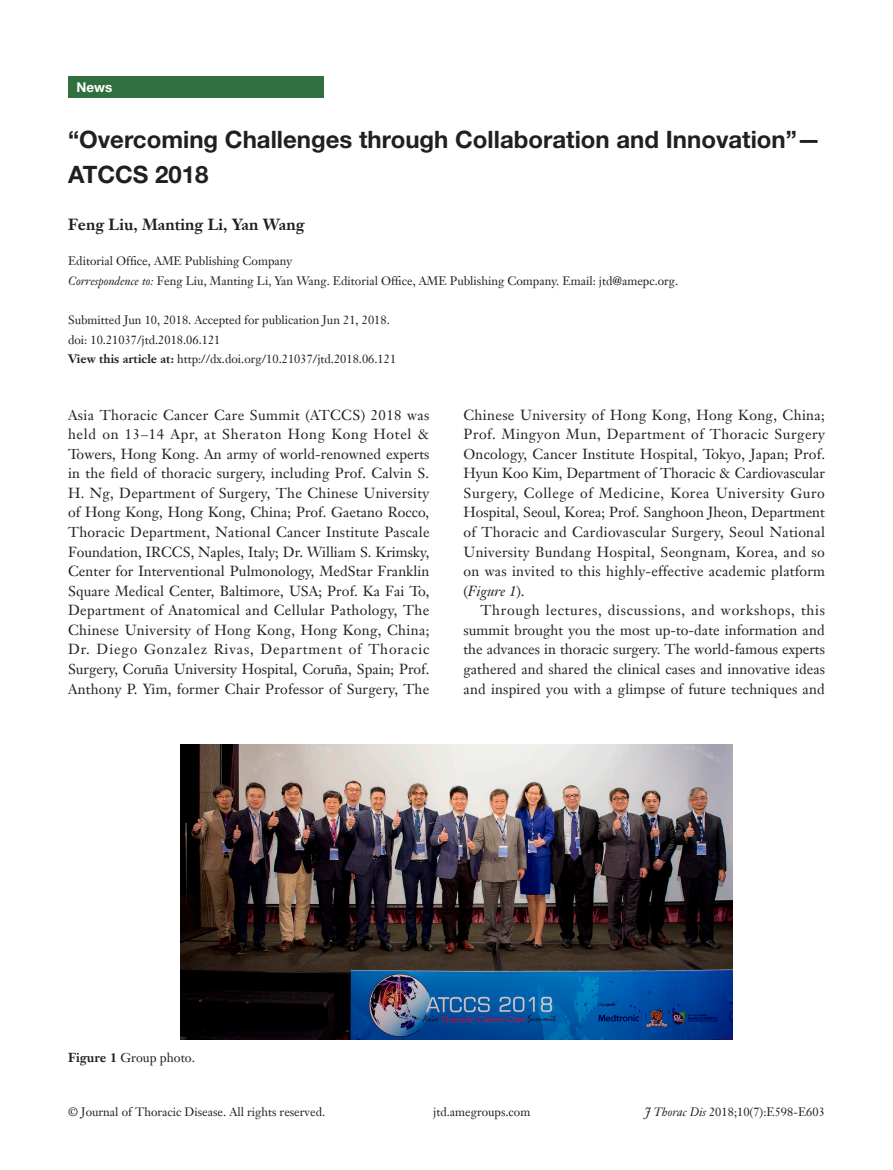
<style>
.page{position:relative;width:893px;height:1170px;background:#fff}
.page>*{position:absolute;margin:0;border:0;box-sizing:border-box;transform-origin:0 0}
.文题{font:700 24px/34.5px "Helvetica Neue LT Pro";color:#231f20}
.作者{font:700 15.75px "Janson Text LT";color:#231f20}
.t1{font:14.25px/19.5px "Janson Text LT";letter-spacing:.015em;color:#231f20;text-align:justify}
.栏目{font:700 13.5px "Helvetica Neue LT Pro";color:#fff}
.t2{font:12.75px "Janson Text LT";color:#231f20}
.通讯作者{font:12px "Janson Text LT";color:#231f20}
.单位{font:12px "Janson Text LT";color:#231f20}
.s1{font-style:italic}
.s2{font-weight:700}
</style>
<div class="page">
<div style="left:68px;top:77px;width:255px;height:21px;background:#30703e"></div>
<img style="left:180px;top:744px;width:553px;height:294px">
<p class="栏目" style="left:77px;top:79px;width:37px">News</p>
<p class="文题" style="left:68px;top:122px;width:754px">“Overcoming Challenges through Collaboration and Innovation”—<br>ATCCS 2018</p>
<p class="作者" style="left:68px;top:214px;width:238px">Feng Liu, Manting Li, Yan Wang</p>
<p class="单位" style="left:68px;top:254px;width:226px">Editorial Office, AME Publishing Company</p>
<p class="通讯作者" style="left:68px;top:273px;width:612px"><span class="s1">Correspondence to:</span> Feng Liu, Manting Li, Yan Wang. Editorial Office, AME Publishing Company. Email: jtd@amepc.org.</p>
<p class="通讯作者" style="left:68px;top:312px;width:323px">Submitted Jun 10, 2018. Accepted for publication Jun 21, 2018.</p>
<p class="通讯作者" style="left:68px;top:332px;width:154px">doi: 10.21037/jtd.2018.06.121</p>
<p class="通讯作者" style="left:68px;top:351px;width:330px"><span class="s2">View this article at:</span> http://dx.doi.org/10.21037/jtd.2018.06.121</p>
<p class="t1" style="left:68px;top:404px;width:363px">Asia Thoracic Cancer Care Summit (ATCCS) 2018 was held on 13–14 Apr, at Sheraton Hong Kong Hotel &amp; Towers, Hong Kong. An army of world-renowned experts in the field of thoracic surgery, including Prof. Calvin S.<br>H. Ng, Department of Surgery, The Chinese University of Hong Kong, Hong Kong, China; Prof. Gaetano Rocco, Thoracic Department, National Cancer Institute Pascale Foundation, IRCCS, Naples, Italy; Dr. William S. Krimsky, Center for Interventional Pulmonology, MedStar Franklin Square Medical Center, Baltimore, USA; Prof. Ka Fai To, Department of Anatomical and Cellular Pathology, The Chinese University of Hong Kong, Hong Kong, China; Dr. Diego Gonzalez Rivas, Department of Thoracic Surgery, Coruña University Hospital, Coruña, Spain; Prof.<br>Anthony P. Yim, former Chair Professor of Surgery, The</p>
<p class="t1" style="left:463px;top:404px;width:363px">Chinese University of Hong Kong, Hong Kong, China; Prof. Mingyon Mun, Department of Thoracic Surgery Oncology, Cancer Institute Hospital, Tokyo, Japan; Prof.<br>Hyun Koo Kim, Department of Thoracic &amp; Cardiovascular Surgery, College of Medicine, Korea University Guro Hospital, Seoul, Korea; Prof. Sanghoon Jheon, Department of Thoracic and Cardiovascular Surgery, Seoul National University Bundang Hospital, Seongnam, Korea, and so on was invited to this highly-effective academic platform (<span class="s1">Figure 1</span>).</p>
<p class="t1" style="left:463px;top:600px;width:363px;text-indent:17px">Through lectures, discussions, and workshops, this summit brought you the most up-to-date information and the advances in thoracic surgery. The world-famous experts gathered and shared the clinical cases and innovative ideas and inspired you with a glimpse of future techniques and</p>
<p class="t2" style="left:68px;top:1049px;width:129px"><span class="s2">Figure 1</span> Group photo.</p>
<p class="通讯作者" style="left:68px;top:1104px;width:259px">© Journal of Thoracic Disease. All rights reserved.</p>
<p class="通讯作者" style="left:433px;top:1104px;width:99px">jtd.amegroups.com</p>
<p class="通讯作者" style="left:645px;top:1104px;width:182px"><span class="s1">J Thorac Dis</span> 2018;10(7):E598-E603</p>
</div>
